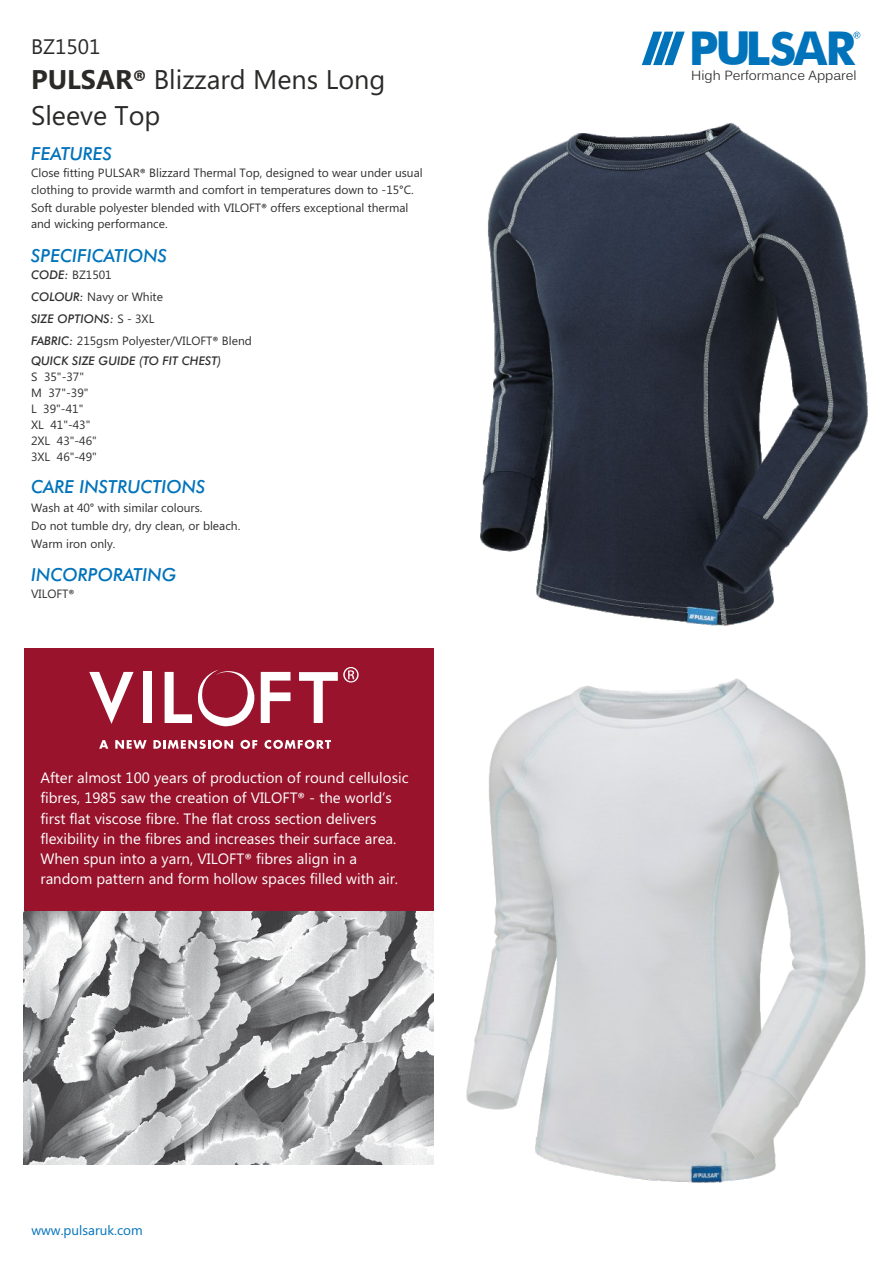
<style>
.page{position:relative;width:893px;height:1263px;background:#fff}
.page>*{position:absolute;margin:0;border:0;box-sizing:border-box;transform-origin:0 0}
.t1{font:700 46.8px "Futura BT";color:#0073bb}
.t2{font:27px/36.5px "Ebrima";color:#2b2a29}
.t3{font:21px "Ebrima";color:#2b2a29}
.t4{font:italic 500 18px "Futura BT";color:#0073bb}
.t5{font:15px/20.1px "Ebrima";color:#fefefe}
.t6{font:13.5px "Ebrima";color:#0073bb}
.t7{font:13.2px "Kalinga";color:#2b2a29}
.t8{font:12px/15.9px "Ebrima";color:#303030}
.t9{font:italic 500 12px "Futura BT";color:#303030}
.s1{font-weight:700}
.s2{font-family:"Calibri";font-weight:700}
.s3{font-family:"Calibri";color:#2b2a29}
.s4{color:#2b2a29}
.s5{font-family:"Futura BT";font-weight:500;font-style:italic}
.s6{font-family:"Ebrima";font-weight:400;font-style:normal}
.s7{font-family:"Calibri"}
.s8{font-size:45.6px}
</style>
<div class="page">
<svg style="left:642px;top:32px;width:43px;height:33px"></svg>
<svg style="left:853px;top:32px;width:7px;height:6px"></svg>
<div style="left:24px;top:648px;width:410px;height:516px;background:#98132b"></div>
<img style="left:24px;top:912px;width:410px;height:252px">
<div style="left:143px;top:672px;width:9px;height:51px;background:#fff"></div>
<svg style="left:89px;top:672px;width:45px;height:52px"></svg>
<svg style="left:165px;top:669px;width:125px;height:57px"></svg>
<svg style="left:299px;top:667px;width:60px;height:56px"></svg>
<svg style="left:99px;top:740px;width:9px;height:9px"></svg>
<svg style="left:115px;top:740px;width:32px;height:9px"></svg>
<svg style="left:153px;top:740px;width:80px;height:9px"></svg>
<svg style="left:240px;top:740px;width:17px;height:9px"></svg>
<svg style="left:264px;top:740px;width:67px;height:9px"></svg>
<img style="left:466px;top:678px;width:400px;height:505px">
<img style="left:480px;top:123px;width:388px;height:503px">
<h3 class="t3" style="left:31px;top:39px;width:71px">BZ1501</h3>
<h2 class="t2" style="left:31px;top:64px;width:356px"><span class="s1">PULSAR</span><span class="s2">®</span> Blizzard Mens Long<br>Sleeve Top</h2>
<h3 class="t4" style="left:31px;top:146px;width:83px">FEATURES</h3>
<p class="t8" style="left:31px;top:166px;width:393px">Close fitting PULSAR<span class="s3">®</span> Blizzard Thermal Top, designed to wear under usual clothing to provide warmth and comfort in temperatures down to -15<span class="s4">°</span>C.</p>
<p class="t8" style="left:31px;top:200px;width:379px">Soft durable polyester blended with VILOFT<span class="s3">®</span> offers exceptional thermal and wicking performance.</p>
<h3 class="t4" style="left:31px;top:248px;width:138px">SPECIFICATIONS</h3>
<p class="t8" style="left:31px;top:265px;width:133px;line-height:21.9px"><span class="s5">CODE:</span> BZ1501<br><span class="s5">COLOUR:</span> Navy or White</p>
<p class="t9" style="left:31px;top:313px;width:125px">SIZE OPTIONS: <span class="s6">S - 3XL</span></p>
<p class="t8" style="left:31px;top:333px;width:222px"><span class="s5">FABRIC:</span> 215gsm Polyester/VILOFT<span class="s3">®</span> Blend</p>
<p class="t9" style="left:31px;top:356px;width:192px">QUICK SIZE GUIDE (TO FIT CHEST)</p>
<p class="t8" style="left:31px;top:370px;width:67px">S 35"-37"<br>M 37"-39"<br>L 39"-41"<br>XL 41"-43"<br>2XL 43"-46"<br>3XL 46"-49"</p>
<h3 class="t4" style="left:31px;top:480px;width:176px">CARE INSTRUCTIONS</h3>
<p class="t8" style="left:31px;top:500px;width:211px;line-height:18px">Wash at 40<span class="s4">°</span> with similar colours.<br>Do not tumble dry, dry clean, or bleach.<br>Warm iron only.</p>
<h3 class="t4" style="left:31px;top:567px;width:147px">INCORPORATING</h3>
<p class="t8" style="left:31px;top:587px;width:45px">VILOFT<span class="s3">®</span></p>
<p class="t5" style="left:40px;top:769px;width:370px">After almost 100 years of production of round cellulosic fibres, 1985 saw the creation of VILOFT<span class="s7">®</span> - the world’s first flat viscose fibre. The flat cross section delivers flexibility in the fibres and increases their surface area.<br>When spun into a yarn, VILOFT<span class="s7">®</span> fibres align in a random pattern and form hollow spaces filled with air.</p>
<p class="t6" style="left:31px;top:1225px;width:113px">www.pulsaruk.com</p>
<h1 class="t1" style="left:689px;top:30px;width:168px">P<span class="s8">U</span>L<span class="s8">S</span>AR</h1>
<p class="t7" style="left:691px;top:67px;width:167px">High Performance Apparel</p>
</div>
